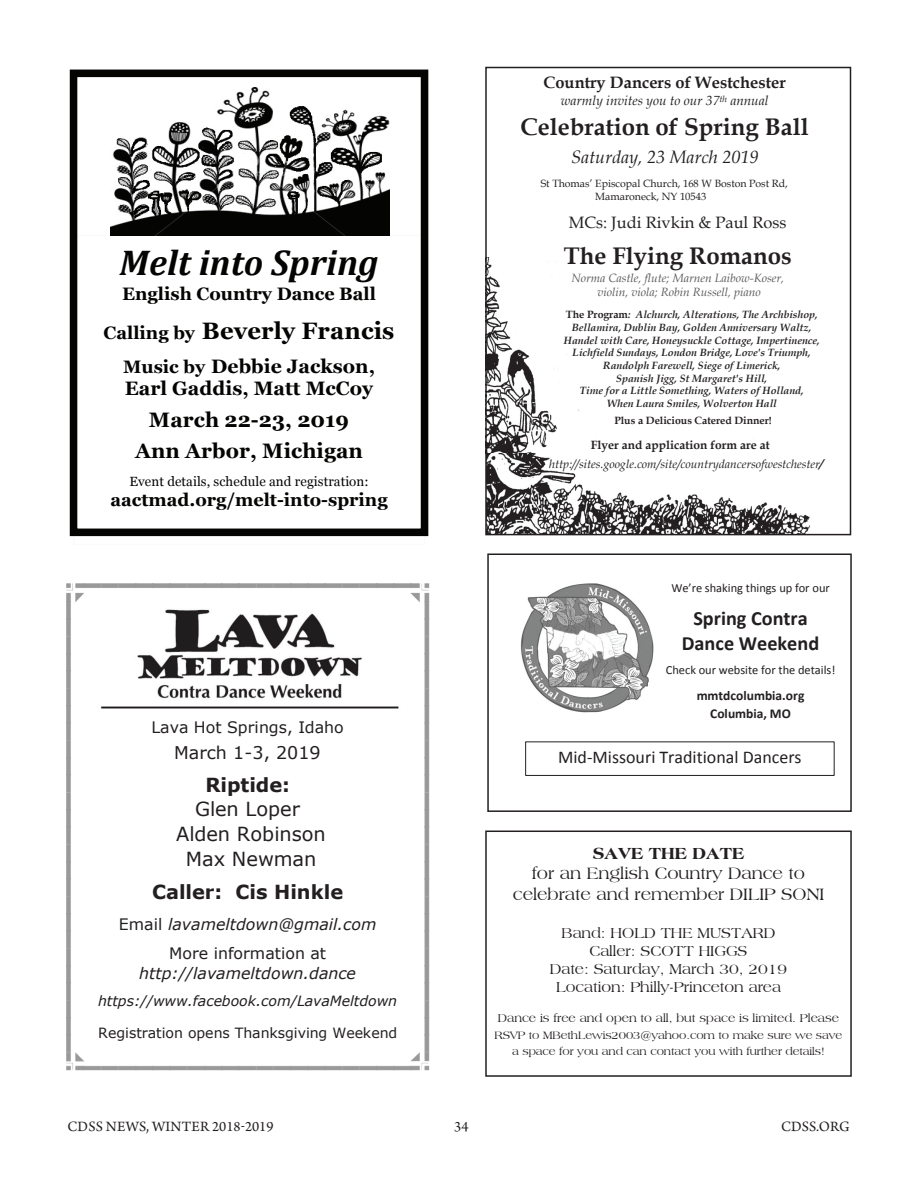
<style>
.page{position:relative;width:918px;height:1188px;background:#fff}
.page>*{position:absolute;margin:0;border:0;box-sizing:border-box;transform-origin:0 0}
.t1{font:italic 700 36px "Cambria";color:#040503}
.t2{font:700 24px "Book Antiqua";color:#231f20}
.t3{font:700 23.7px "Georgia";letter-spacing:.005em;color:#040503}
.t4{font:700 20.85px/30.6px "Georgia";letter-spacing:.005em;color:#040503;text-align:center}
.t5{font:700 20.25px/24.9px "Calibri";color:#231f20;text-align:center}
.t6{font:700 19.5px/21.9px "Georgia";color:#040503}
.t7{font:19.35px/24.6px "Verdana";color:#231f20;text-align:center}
.t8{font:700 19.35px "Verdana";color:#231f20}
.t9{font:700 18px "Georgia";color:#040503}
.t10{font:18px "Calibri";color:#231f20}
.t11{font:italic 18px "Book Antiqua";color:#231f20}
.t12{font:17.55px "Verdana";color:#231f20}
.t13{font:17.25px/20.7px "Americana BT";color:#231f20;text-align:center}
.t14{font:800 17.25px "Americana BT";color:#231f20}
.t15{font:700 16.5px "Book Antiqua";color:#231f20}
.t16{font:16.5px "Book Antiqua";color:#231f20}
.t17{font:15.75px/29.1px "Verdana";color:#231f20;text-align:center}
.t18{font:italic 15.75px "Verdana";color:#231f20}
.t19{font:15px/18px "Americana BT";color:#231f20;text-align:center}
.t20{font:15px "Arno Pro";letter-spacing:.005em;color:#231f20}
.t21{font:italic 14.1px "Verdana";color:#231f20}
.t22{font:14.1px "Verdana";letter-spacing:-.005em;color:#231f20}
.t23{font:italic 13.5px "Book Antiqua";color:#231f20}
.t24{font:700 13.5px/17.9px "Calibri";color:#231f20;text-align:center}
.t25{font:13.35px "Georgia";letter-spacing:.005em;color:#040503}
.t26{font:12.45px "Calibri";color:#231f20}
.t27{font:italic 12px/18.8px "Book Antiqua";color:#231f20}
.t28{font:italic 12px/14.5px "Book Antiqua";color:#57585a;text-align:center}
.t29{font:12px "Americana BT";color:#231f20}
.t30{font:11.25px/16.5px "Americana BT";letter-spacing:-.005em;color:#231f20;text-align:center}
.t31{font:italic 700 10.5px/12.6px "Book Antiqua";color:#231f20;text-align:center}
.t32{font:10.5px/13px "Book Antiqua";color:#231f20}
.t33{font:700 10.5px "Book Antiqua";color:#231f20}
.s1{font-size:18px}
.s2{font-style:italic}
.s3{font-style:normal}
.s4{font-weight:700;font-style:normal}
.s5{font-weight:700}
</style>
<div class="page">
<div style="left:70px;top:70px;width:358px;height:466px;border:8px solid #040503"></div>
<img style="left:111px;top:88px;width:279px;height:147px">
<img style="left:488px;top:258px;width:322px;height:274px">
<div style="left:485px;top:67px;width:366px;height:468px;border:2px solid #231f20"></div>
<svg style="left:101px;top:609px;width:298px;height:100px"></svg>
<img style="left:66px;top:584px;width:363px;height:17px">
<img style="left:66px;top:601px;width:18px;height:469px">
<img style="left:418px;top:601px;width:11px;height:451px">
<img style="left:84px;top:1052px;width:345px;height:18px">
<img style="left:521px;top:583px;width:132px;height:130px">
<div style="left:525px;top:742px;width:309px;height:34px;border:1px solid #231f20"></div>
<div style="left:487px;top:554px;width:365px;height:258px;border:2px solid #231f20"></div>
<div style="left:485px;top:831px;width:367px;height:246px;border:2px solid #231f20"></div>
<h1 class="t1" style="left:120px;top:241px;width:260px">Melt into Spring</h1>
<h3 class="t9" style="left:122px;top:280px;width:255px">English Country Dance Ball</h3>
<h3 class="t3" style="left:104px;top:313px;width:292px"><span class="s1">Calling by</span> Beverly Francis</h3>
<h3 class="t6" style="left:123px;top:354px;width:253px"><span class="s1">Music by</span> Debbie Jackson,<br>Earl Gaddis, Matt McCoy</h3>
<h3 class="t4" style="left:135px;top:403px;width:229px">March 22-23, 2019<br>Ann Arbor, Michigan</h3>
<p class="t25" style="left:129px;top:472px;width:241px">Event details, schedule and registration:</p>
<h3 class="t9" style="left:110px;top:486px;width:279px">aactmad.org/melt-into-spring</h3>
<h3 class="t17" style="left:151px;top:712px;width:194px">Lava Hot Springs, Idaho</h3>
<h3 class="t12" style="left:174px;top:740px;width:148px">March 1-3, 2019</h3>
<h3 class="t8" style="left:205px;top:771px;width:86px">Riptide:</h3>
<h3 class="t7" style="left:176px;top:797px;width:151px">Glen Loper<br>Alden Robinson<br>Max Newman</h3>
<h3 class="t8" style="left:152px;top:878px;width:193px">Caller: Cis Hinkle</h3>
<h3 class="t17" style="left:119px;top:909px;width:259px">Email <span class="s2">lavameltdown@gmail.com<br></span>More information at</h3>
<h3 class="t18" style="left:139px;top:962px;width:218px">http://lavameltdown.dance</h3>
<h3 class="t21" style="left:98px;top:992px;width:301px">https://www.facebook.com/LavaMeltdown</h3>
<h3 class="t22" style="left:98px;top:1023px;width:301px">Registration opens Thanksgiving Weekend</h3>
<h3 class="t15" style="left:544px;top:71px;width:244px">Country Dancers of Westchester</h3>
<p class="t23" style="left:561px;top:91px;width:209px">warmly invites you to our 37<sup>th</sup> annual</p>
<h2 class="t2" style="left:520px;top:111px;width:290px">Celebration of Spring Ball</h2>
<h3 class="t11" style="left:571px;top:144px;width:189px">Saturday, 23 March 2019</h3>
<p class="t32" style="left:595px;top:177px;width:194px;text-indent:-54px">St Thomas’ Episcopal Church, 168 W Boston Post Rd,<br>Mamaroneck, NY 10543</p>
<h3 class="t16" style="left:569px;top:211px;width:219px">MCs: Judi Rivkin &amp; Paul Ross</h3>
<h2 class="t2" style="left:564px;top:240px;width:230px">The Flying Romanos</h2>
<p class="t28" style="left:572px;top:270px;width:214px">Norma Castle, flute; Marnen Laibow-Koser, violin, viola; Robin Russell, piano</p>
<p class="t31" style="left:564px;top:308px;width:257px"><span class="s3">The Program</span>: Alchurch, Alterations, The Archbishop, Bellamira, Dublin Bay, Golden Anniversary Waltz, Handel with Care, Honeysuckle Cottage, Impertinence, Lichfield Sundays, London Bridge, Love's Triumph, Randolph Farewell, Siege of Limerick,<br>Spanish Jigg, St Margaret's Hill,<br>Time for a Little Something, Waters of Holland,<br>When Laura Smiles, Wolverton Hall</p>
<p class="t33" style="left:614px;top:414px;width:159px">Plus a Delicious Catered Dinner!</p>
<p class="t27" style="left:549px;top:435px;width:276px;text-indent:42px"><span class="s4">Flyer and application form are at </span>http://sites.google.com/site/countrydancersofwestchester<span class="s5">/</span></p>
<p class="t26" style="left:671px;top:580px;width:160px">We’re shaking things up for our</p>
<h3 class="t5" style="left:682px;top:606px;width:139px">Spring Contra<br>Dance Weekend</h3>
<p class="t26" style="left:666px;top:662px;width:171px">Check our website for the details!</p>
<p class="t24" style="left:697px;top:687px;width:109px">mmtdcolumbia.org<br>Columbia, MO</p>
<h3 class="t10" style="left:558px;top:746px;width:245px">Mid-Missouri Traditional Dancers</h3>
<h3 class="t14" style="left:593px;top:843px;width:153px">SAVE THE DATE</h3>
<h3 class="t13" style="left:513px;top:863px;width:313px">for an English Country Dance to celebrate and remember DILIP SONI</h3>
<h3 class="t19" style="left:550px;top:924px;width:239px">Band: HOLD THE MUSTARD<br>Caller: SCOTT HIGGS<br>Date: Saturday, March 30, 2019<br>Location: Philly-Princeton area</h3>
<p class="t29" style="left:498px;top:1011px;width:343px">Dance is free and open to all, but space is limited. Please</p>
<p class="t30" style="left:495px;top:1027px;width:349px">RSVP to MBethLewis2003@yahoo.com to make sure we save a space for you and can contact you with further details!</p>
<h3 class="t20" style="left:68px;top:1118px;width:208px">CDSS NEWS, WINTER 2018-2019</h3>
<h3 class="t20" style="left:454px;top:1118px;width:16px">34</h3>
<h3 class="t20" style="left:781px;top:1118px;width:70px">CDSS.ORG</h3>
</div>
